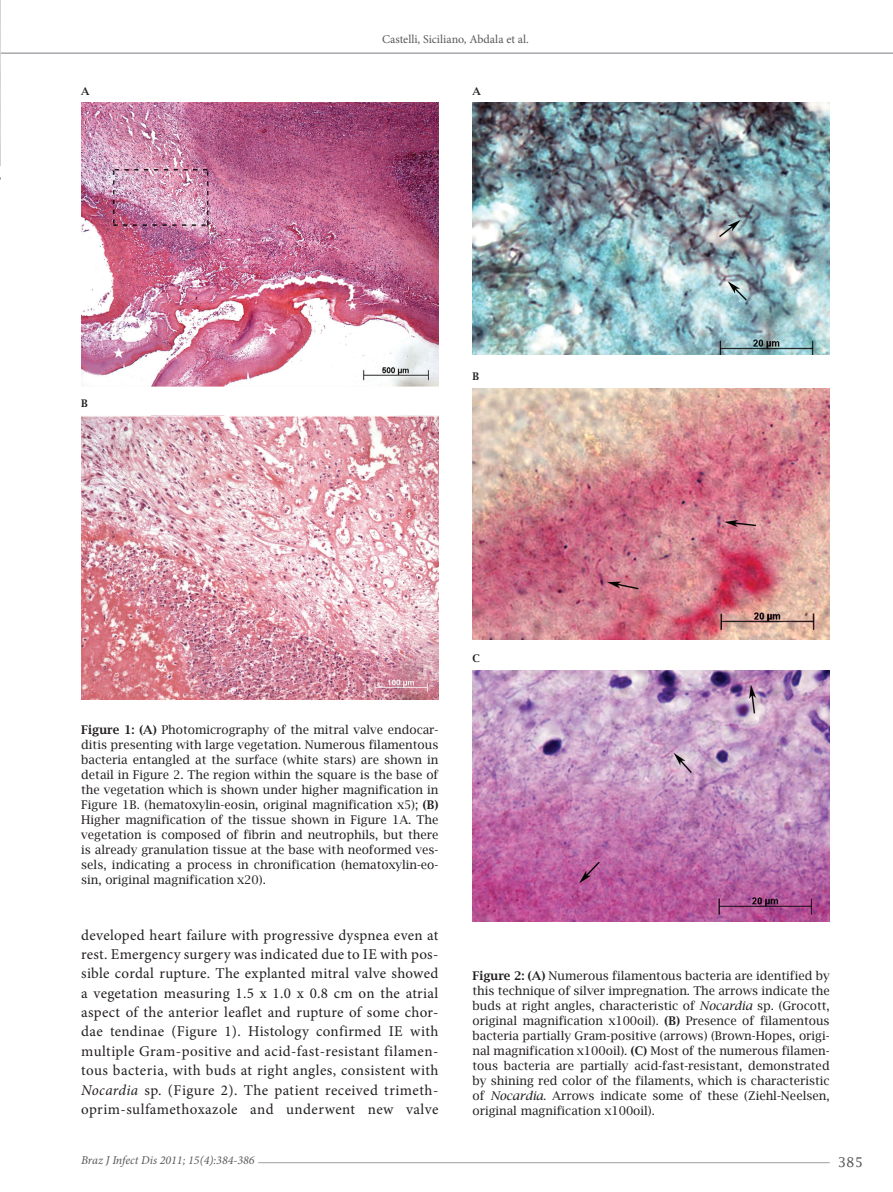
<style>
.page{position:relative;width:893px;height:1192px;background:#fff}
.page>*{position:absolute;margin:0;border:0;box-sizing:border-box;transform-origin:0 0}
.t1{font:15px/19.4px "Minion Pro";letter-spacing:.02em;color:#231f20;text-align:justify}
.t2{font:13.5px "Lucida Fax";color:#57585a}
.t3{font:12px/15px "Lucida Bright";color:#231f20;text-align:justify}
.t4{font:italic 12px "Minion Pro";color:#57585a}
.t5{font:12px "Minion Pro";color:#57585a}
.t6{font:600 10.5px "Lucida Bright";color:#231f20}
.s1{font-weight:600}
.s2{font-style:italic}
</style>
<div class="page">
<hr style="left:258px;top:1162px;width:572px;height:1px;background:#a8a9ad">
<hr style="left:0;top:52px;width:893px;height:2px;background:#a8a9ad">
<img style="left:0;top:2px;width:1px;height:163px">
<img style="left:81px;top:103px;width:357px;height:284px">
<img style="left:81px;top:416px;width:357px;height:283px">
<img style="left:472px;top:103px;width:358px;height:251px">
<img style="left:472px;top:388px;width:358px;height:251px">
<img style="left:472px;top:670px;width:358px;height:252px">
<p class="t6" style="left:81px;top:85px;width:10px">A</p>
<p class="t5" style="left:382px;top:31px;width:148px">Castelli, Siciliano, Abdala et al.</p>
<p class="t6" style="left:472px;top:85px;width:10px">A</p>
<p class="t6" style="left:81px;top:397px;width:8px">B</p>
<p class="t6" style="left:472px;top:370px;width:8px">B</p>
<p class="t3" style="left:81px;top:722px;width:359px"><span class="s1">Figure 1: (A)</span> Photomicrography of the mitral valve endocar&shy;ditis presenting with large vegetation. Numerous filamentous bacteria entangled at the surface (white stars) are shown in detail in Figure 2. The region within the square is the base of the vegetation which is shown under higher magnification in Figure 1B. (hematoxylin-eosin, original magnification x5); <span class="s1">(B)<br></span>Higher magnification of the tissue shown in Figure 1A. The vegetation is composed of fibrin and neutrophils, but there is already granulation tissue at the base with neoformed ves&shy;sels, indicating a process in chronification (hematoxylin-eo&shy;sin, original magnification x20).</p>
<p class="t1" style="left:81px;top:925px;width:359px">developed heart failure with progressive dyspnea even at rest. Emergency surgery was indicated due to IE with pos&shy;sible cordal rupture. The explanted mitral valve showed a vegetation measuring 1.5 x 1.0 x 0.8 cm on the atrial aspect of the anterior leaflet and rupture of some chor&shy;dae tendinae (Figure 1). Histology confirmed IE with multiple Gram-positive and acid-fast-resistant filamen&shy;tous bacteria, with buds at right angles, consistent with <span class="s2">Nocardia</span> sp. (Figure 2). The patient received trimeth&shy;oprim-sulfamethoxazole and underwent new valve</p>
<p class="t4" style="left:81px;top:1151px;width:175px">Braz J Infect Dis 2011; 15(4):384-386</p>
<p class="t6" style="left:472px;top:652px;width:9px">C</p>
<p class="t3" style="left:472px;top:968px;width:359px"><span class="s1">Figure 2: (A)</span> Numerous filamentous bacteria are identified by this technique of silver impregnation. The arrows indicate the buds at right angles, characteristic of <span class="s2">Nocardia</span> sp. (Grocott, original magnification x100oil). <span class="s1">(B)</span> Presence of filamentous bacteria partially Gram-positive (arrows) (Brown-Hopes, origi&shy;nal magnification x100oil). <span class="s1">(C)</span> Most of the numerous filamen&shy;tous bacteria are partially acid-fast-resistant, demonstrated by shining red color of the filaments, which is characteristic of <span class="s2">Nocardia</span>. Arrows indicate some of these (Ziehl-Neelsen, original magnification x100oil).</p>
<p class="t2" style="left:838px;top:1154px;width:27px">385</p>
</div>
